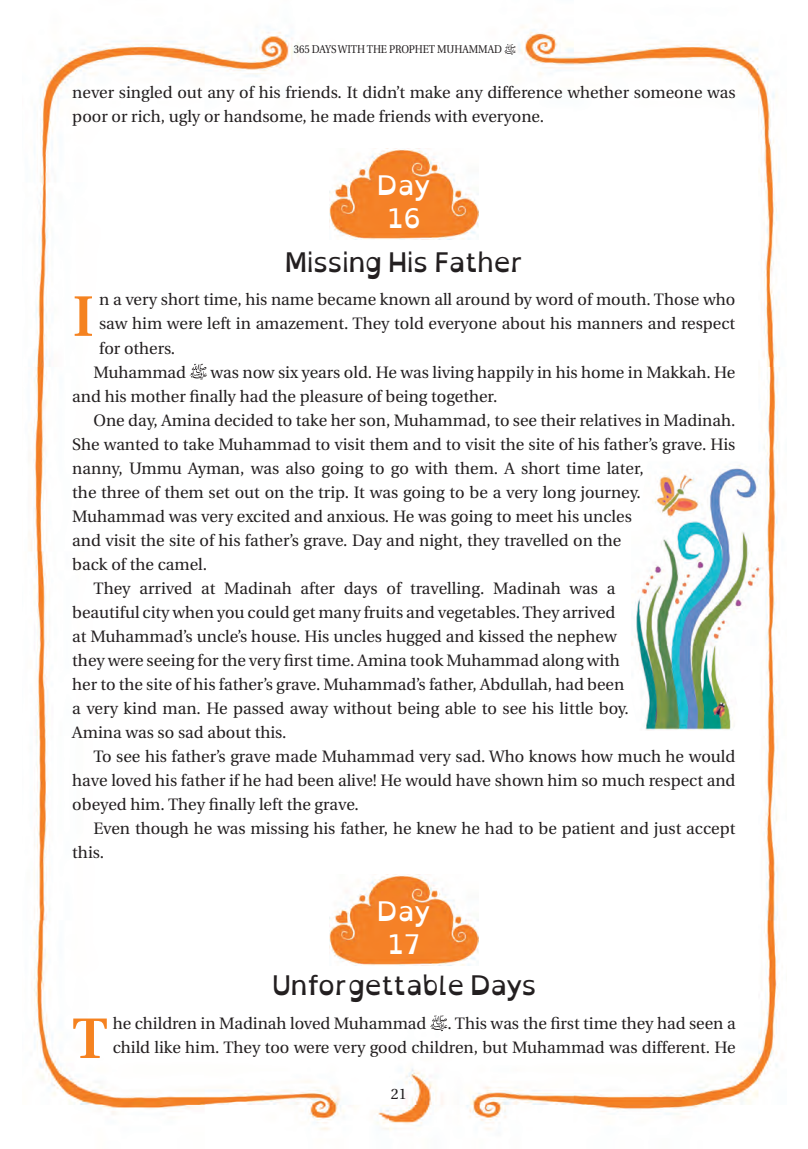
<style>
.page{position:relative;width:808px;height:1149px;background:#fff}
.page>*{position:absolute;margin:0;border:0;box-sizing:border-box;transform-origin:0 0}
.t1{font:600 57px "Utopia";color:#f58220}
.t2{font:27px "Open Dyslexic";letter-spacing:-.025em;color:#231f20}
.t3{font:27px/33px "Open Dyslexic";color:#fff;text-align:center}
.t4{font:16.5px/24px "Utopia";color:#231f20}
.t5{font:15px "Utopia";color:#231f20}
.t6{font:11.25px "Utopia";letter-spacing:-.01em;color:#231f20;scale:.9 1}
</style>
<div class="page">
<img style="left:29px;top:26px;width:751px;height:1104px">
<svg style="left:504px;top:44px;width:12px;height:11px"></svg>
<svg style="left:430px;top:1014px;width:18px;height:16px"></svg>
<svg style="left:190px;top:363px;width:17px;height:16px"></svg>
<img style="left:330px;top:149px;width:149px;height:90px">
<img style="left:330px;top:874px;width:149px;height:90px">
<svg style="left:613px;top:461px;width:18px;height:269px"></svg>
<img style="left:631px;top:461px;width:133px;height:269px">
<p class="t6" style="left:294px;top:43px;width:233px">365 DAYS WITH THE PROPHET MUHAMMAD</p>
<p class="t4" style="left:72px;top:80px;width:665px">never singled out any of his friends. It didn’t make any difference whether someone was poor or rich, ugly or handsome, he made friends with everyone.</p>
<h2 class="t3" style="left:377px;top:169px;width:56px">Day<br>16</h2>
<h2 class="t2" style="left:285px;top:246px;width:240px">Missing His Father</h2>
<p class="t4" style="left:99px;top:288px;width:638px">n a very short time, his name became known all around by word of mouth. Those who</p>
<p class="t4" style="left:99px;top:312px;width:638px">saw him were left in amazement. They told everyone about his manners and respect</p>
<p class="t4" style="left:99px;top:336px;width:78px">for others.</p>
<p class="t4" style="left:94px;top:360px;width:94px">Muhammad</p>
<h1 class="t1" style="left:73px;top:284px;width:23px">I</h1>
<p class="t4" style="left:72px;top:360px;width:664px;text-indent:138px">was now six years old. He was living happily in his home in Makkah. He and his mother finally had the pleasure of being together.</p>
<p class="t4" style="left:94px;top:408px;width:643px">One day, Amina decided to take her son, Muhammad, to see their relatives in Madinah.</p>
<p class="t4" style="left:72px;top:432px;width:665px">She wanted to take Muhammad to visit them and to visit the site of his father’s grave. His</p>
<p class="t4" style="left:72px;top:456px;width:573px">nanny, Ummu Ayman, was also going to go with them. A short time later,</p>
<p class="t4" style="left:72px;top:480px;width:570px">the three of them set out on the trip. It was going to be a very long journey.</p>
<p class="t4" style="left:72px;top:504px;width:561px">Muhammad was very excited and anxious. He was going to meet his uncles</p>
<p class="t4" style="left:72px;top:528px;width:551px">and visit the site of his father’s grave. Day and night, they travelled on the</p>
<p class="t4" style="left:72px;top:552px;width:136px">back of the camel.</p>
<p class="t4" style="left:94px;top:576px;width:523px">They arrived at Madinah after days of travelling. Madinah was a</p>
<p class="t4" style="left:72px;top:600px;width:545px">beautiful city when you could get many fruits and vegetables. They arrived</p>
<p class="t4" style="left:72px;top:624px;width:546px">at Muhammad’s uncle’s house. His uncles hugged and kissed the nephew</p>
<p class="t4" style="left:72px;top:648px;width:549px">they were seeing for the very first time. Amina took Muhammad along with</p>
<p class="t4" style="left:72px;top:672px;width:553px">her to the site of his father’s grave. Muhammad’s father, Abdullah, had been</p>
<p class="t4" style="left:72px;top:696px;width:558px">a very kind man. He passed away without being able to see his little boy.</p>
<p class="t4" style="left:72px;top:720px;width:216px">Amina was so sad about this.</p>
<p class="t4" style="left:94px;top:744px;width:643px">To see his father’s grave made Muhammad very sad. Who knows how much he would</p>
<p class="t4" style="left:72px;top:768px;width:665px">have loved his father if he had been alive! He would have shown him so much respect and</p>
<p class="t4" style="left:72px;top:792px;width:288px">obeyed him. They finally left the grave.</p>
<p class="t4" style="left:94px;top:816px;width:643px">Even though he was missing his father, he knew he had to be patient and just accept</p>
<p class="t4" style="left:72px;top:840px;width:33px">this.</p>
<h2 class="t3" style="left:377px;top:894px;width:56px">Day<br>17</h2>
<h2 class="t2" style="left:272px;top:969px;width:266px">Unforgettable Days</h2>
<p class="t4" style="left:113px;top:1011px;width:315px">he children in Madinah loved Muhammad</p>
<p class="t4" style="left:113px;top:1011px;width:624px;text-align:right">. This was the first time they had seen a<br>child like him. They too were very good children, but Muhammad was different. He</p>
<h1 class="t1" style="left:72px;top:1006px;width:37px">T</h1>
<p class="t5" style="left:391px;top:1085px;width:17px">21</p>
</div>
